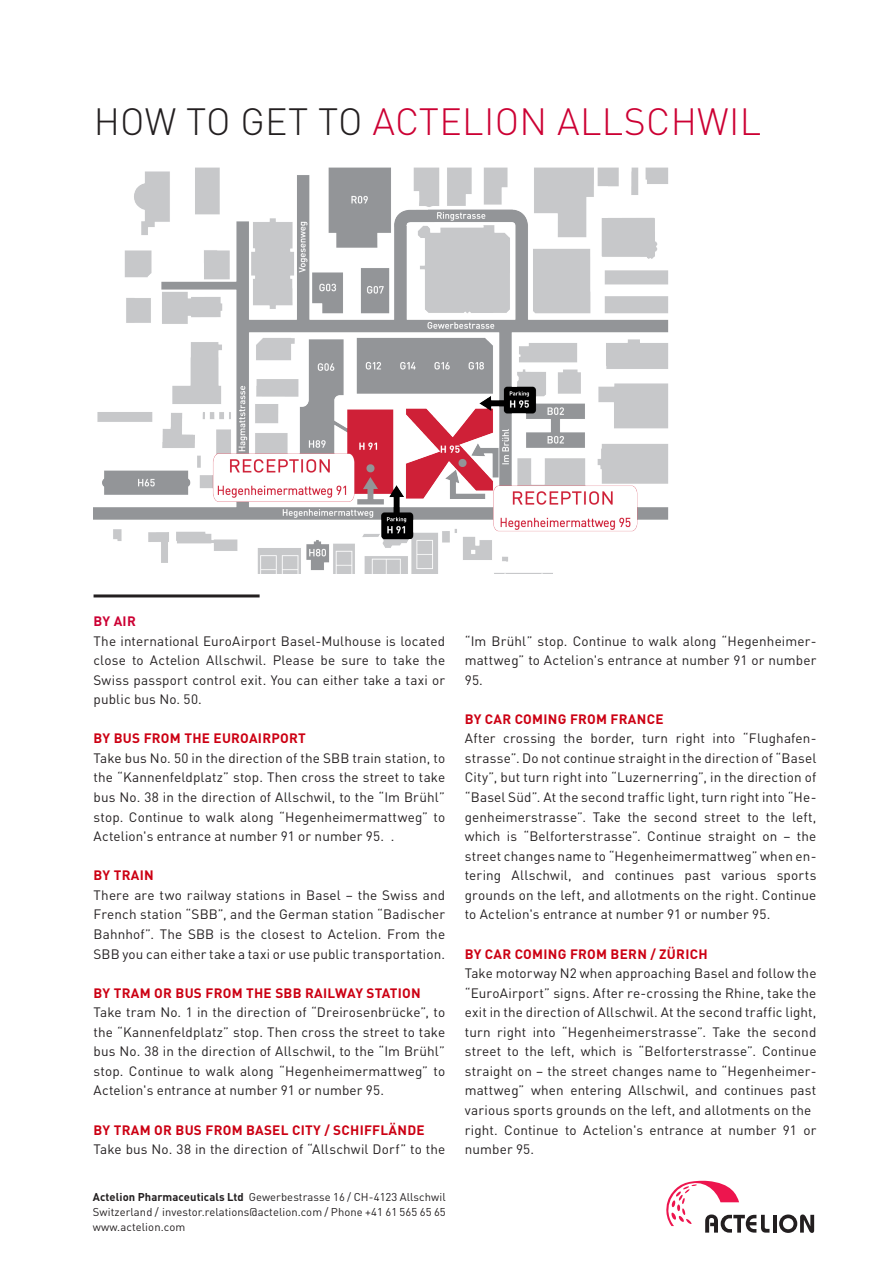
<style>
.page{position:relative;width:893px;height:1263px;background:#fff}
.page>*{position:absolute;margin:0;border:0;box-sizing:border-box;transform-origin:0 0}
._01_Lead_Headline{font:300 37.5px "DINOT";letter-spacing:.01em;color:#c03}
._03_Text_Body_Justif{font:13.5px/19.5px "DINOT";letter-spacing:.01em;color:#231f20;text-align:justify}
._03_Title_No3_GREP{font:700 13.5px "DINOT";letter-spacing:.02em;color:#cc0013}
._03_Title_No3_GREP-2{font:700 13.5px "DINOT";color:#c03}
._03_Text_Tab_Footnot{font:11.25px/15px "DINOT";letter-spacing:.01em;color:#231f20;text-align:justify}
.s1{color:#231f20}
.s2{font-weight:700}
</style>
<div class="page">
<hr style="left:773px;top:1215px;width:3px;height:17px;background:#231f20">
<svg style="left:779px;top:1214px;width:35px;height:19px"></svg>
<svg style="left:666px;top:1180px;width:103px;height:52px"></svg>
<hr style="left:94px;top:594px;width:166px;height:3px;background:#231f20">
<img style="left:94px;top:167px;width:575px;height:406px">
<p class="_01_Lead_Headline" style="left:94px;top:99px;width:669px"><span class="s1">HOW TO GET TO</span> ACTELION ALLSCHWIL</p>
<p class="_03_Title_No3_GREP-2" style="left:94px;top:612px;width:44px">BY AIR</p>
<p class="_03_Text_Body_Justif" style="left:94px;top:631px;width:353px">The international EuroAirport Basel-Mulhouse is located close to Actelion Allschwil. Please be sure to take the Swiss passport control exit. You can either take a taxi or public bus No. 50.</p>
<p class="_03_Title_No3_GREP" style="left:94px;top:730px;width:214px">BY BUS FROM THE EUROAIRPORT</p>
<p class="_03_Text_Body_Justif" style="left:94px;top:748px;width:353px">Take bus No. 50 in the direction of the SBB train station, to the “Kannenfeldplatz” stop. Then cross the street to take bus No. 38 in the direction of Allschwil, to the “Im Brühl” stop. Continue to walk along “Hegenheimermattweg” to Actelion's entrance at number 91 or number 95. .</p>
<p class="_03_Title_No3_GREP" style="left:94px;top:866px;width:62px">BY TRAIN</p>
<p class="_03_Text_Body_Justif" style="left:94px;top:885px;width:353px">There are two railway stations in Basel − the Swiss and French station “SBB”, and the German station “Badischer Bahnhof”. The SBB is the closest to Actelion. From the SBB you can either take a taxi or use public transportation.</p>
<p class="_03_Title_No3_GREP" style="left:94px;top:984px;width:329px">BY TRAM OR BUS FROM THE SBB RAILWAY STATION</p>
<p class="_03_Text_Body_Justif" style="left:94px;top:1002px;width:353px">Take tram No. 1 in the direction of “Dreirosenbrücke”, to the “Kannenfeldplatz” stop. Then cross the street to take bus No. 38 in the direction of Allschwil, to the “Im Brühl” stop. Continue to walk along “Hegenheimermattweg” to Actelion's entrance at number 91 or number 95.</p>
<p class="_03_Title_No3_GREP" style="left:94px;top:1121px;width:333px">BY TRAM OR BUS FROM BASEL CITY / SCHIFFLÄNDE</p>
<p class="_03_Text_Body_Justif" style="left:94px;top:1139px;width:353px">Take bus No. 38 in the direction of “Allschwil Dorf” to the</p>
<p class="_03_Text_Tab_Footnot" style="left:93px;top:1189px;width:354px"><span class="s2">Actelion Pharmaceuticals Ltd</span> Gewerbestrasse 16 / CH-4123 Allschwil Switzerland / investor.relations@actelion.com / Phone +41 61 565 65 65 www.actelion.com</p>
<p class="_03_Text_Body_Justif" style="left:465px;top:631px;width:353px">“Im Brühl” stop. Continue to walk along “Hegenheimer&shy;mattweg” to Actelion's entrance at number 91 or number 95.</p>
<p class="_03_Title_No3_GREP" style="left:465px;top:710px;width:200px">BY CAR COMING FROM FRANCE</p>
<p class="_03_Text_Body_Justif" style="left:465px;top:728px;width:353px">After crossing the border, turn right into “Flughafen&shy;strasse”. Do not continue straight in the direction of “Basel City”, but turn right into “Luzernerring”, in the direction of “Basel Süd”. At the second traffic light, turn right into “He&shy;genheimerstrasse”. Take the second street to the left, which is “Belforterstrasse”. Continue straight on – the street changes name to “Hegenheimermattweg” when en&shy;tering Allschwil, and continues past various sports grounds on the left, and allotments on the right. Continue to Actelion's entrance at number 91 or number 95.</p>
<p class="_03_Title_No3_GREP" style="left:465px;top:945px;width:244px">BY CAR COMING FROM BERN / ZÜRICH</p>
<p class="_03_Text_Body_Justif" style="left:465px;top:963px;width:353px">Take motorway N2 when approaching Basel and follow the “EuroAirport” signs. After re-crossing the Rhine, take the exit in the direction of Allschwil. At the second traffic light, turn right into “Hegenheimerstrasse”. Take the second street to the left, which is “Belforterstrasse”. Continue straight on – the street changes name to “Hegenheimer&shy;mattweg” when entering Allschwil, and continues past various sports grounds on the left, and allotments on the</p>
<p class="_03_Text_Body_Justif" style="left:465px;top:1120px;width:353px">right. Continue to Actelion's entrance at number 91 or number 95.</p>
</div>
